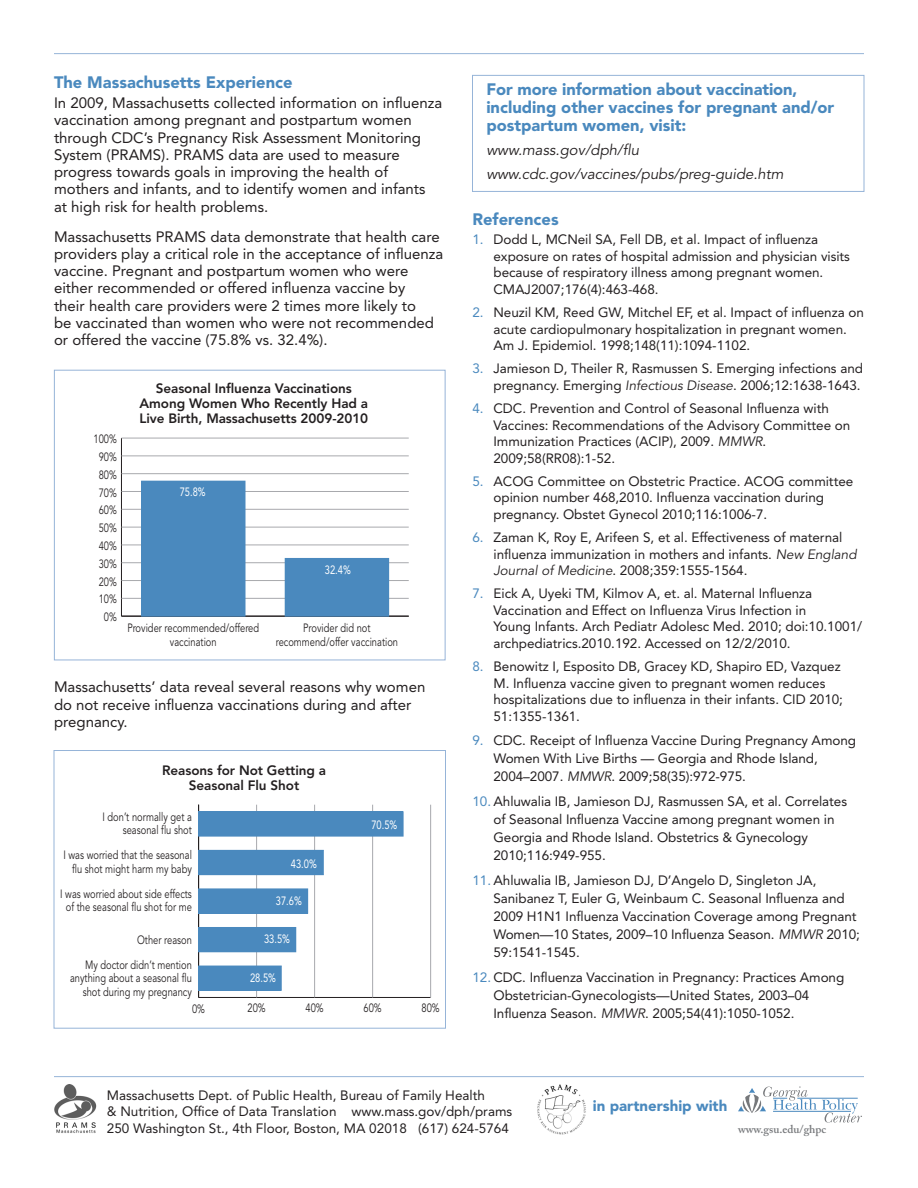
<style>
.page{position:relative;width:918px;height:1188px;background:#fff}
.page>*{position:absolute;margin:0;border:0;box-sizing:border-box;transform-origin:0 0}
.Head_3{font:900 16.5px/18px "Avenir";color:#4a89be}
.Body{font:15px/17.2px "Avenir";color:#231f20}
.Body-2{font:italic 15px "Avenir";letter-spacing:-.005em;color:#231f20}
.t1{font:900 15px "Avenir";color:#4a89be}
.t2{font:13.5px/16.5px "Avenir";letter-spacing:-.005em;color:#231f20}
.t3{font:800 13.5px/15px "Avenir";letter-spacing:-.005em;color:#231f20;text-align:center}
.t4{font:12px/13.5px "Avenir";color:#231f20;text-align:right;scale:.78 1}
.t5{font:12px "Avenir";color:#fff;scale:.78 1}
.t6{font:600 11.4px "Adobe Caslon";color:#76787b}
.s1{color:#4a89be}
.s2{font-style:italic}
</style>
<div class="page">
<hr style="left:54px;top:53px;width:810px;height:1px;background:#96b4d8">
<hr style="left:54px;top:1076px;width:810px;height:1px;background:#96b4d8">
<hr style="left:199px;top:997px;width:232px;height:1px;background:#231f20">
<hr style="left:256px;top:805px;width:1px;height:192px;background:#a8a9ad">
<hr style="left:314px;top:805px;width:1px;height:192px;background:#a8a9ad">
<hr style="left:372px;top:805px;width:1px;height:192px;background:#a8a9ad">
<hr style="left:430px;top:805px;width:1px;height:192px;background:#a8a9ad">
<hr style="left:198px;top:805px;width:1px;height:192px;background:#231f20">
<div style="left:199px;top:812px;width:204px;height:24px;background:#4a89be"></div>
<div style="left:198px;top:811px;width:205px;height:25px;border:1px solid #4a89be"></div>
<div style="left:199px;top:850px;width:124px;height:25px;background:#4a89be"></div>
<div style="left:199px;top:889px;width:109px;height:24px;background:#4a89be"></div>
<div style="left:198px;top:889px;width:110px;height:25px;border:1px solid #4a89be"></div>
<div style="left:199px;top:927px;width:97px;height:25px;background:#4a89be"></div>
<div style="left:199px;top:966px;width:82px;height:24px;background:#4a89be"></div>
<div style="left:198px;top:966px;width:84px;height:25px;border:1px solid #4a89be"></div>
<div style="left:54px;top:750px;width:392px;height:279px;border:1px solid #96b4d8"></div>
<hr style="left:121px;top:438px;width:1px;height:178px;background:#231f20">
<hr style="left:121px;top:616px;width:288px;height:1px;background:#231f20">
<hr style="left:121px;top:598px;width:288px;height:1px;background:#a8a9ad">
<hr style="left:121px;top:580px;width:288px;height:1px;background:#a8a9ad">
<hr style="left:121px;top:562px;width:288px;height:1px;background:#a8a9ad">
<hr style="left:121px;top:545px;width:288px;height:1px;background:#a8a9ad">
<hr style="left:121px;top:527px;width:288px;height:1px;background:#a8a9ad">
<hr style="left:121px;top:509px;width:288px;height:1px;background:#a8a9ad">
<hr style="left:121px;top:491px;width:288px;height:1px;background:#a8a9ad">
<hr style="left:121px;top:473px;width:288px;height:1px;background:#a8a9ad">
<hr style="left:121px;top:456px;width:288px;height:1px;background:#a8a9ad">
<hr style="left:121px;top:438px;width:288px;height:1px;background:#a8a9ad">
<div style="left:142px;top:481px;width:103px;height:135px;background:#4a89be"></div>
<div style="left:141px;top:481px;width:104px;height:136px;border:1px solid #4a89be"></div>
<div style="left:285px;top:558px;width:104px;height:58px;background:#4a89be"></div>
<div style="left:285px;top:558px;width:104px;height:59px;border:1px solid #4a89be"></div>
<div style="left:54px;top:370px;width:392px;height:290px;border:1px solid #96b4d8"></div>
<svg style="left:738px;top:1086px;width:124px;height:37px"></svg>
<img style="left:537px;top:1084px;width:49px;height:51px">
<img style="left:54px;top:1084px;width:43px;height:49px">
<div style="left:472px;top:75px;width:392px;height:117px;border:1px solid #96b4d8"></div>
<p class="Head_3" style="left:54px;top:73px;width:240px">The Massachusetts Experience</p>
<p class="Body" style="left:54px;top:94px;width:390px">In 2009, Massachusetts collected information on influenza vaccination among pregnant and postpartum women through CDC’s Pregnancy Risk Assessment Monitoring System (PRAMS). PRAMS data are used to measure progress towards goals in improving the health of mothers and infants, and to identify women and infants at high risk for health problems.</p>
<p class="Body" style="left:54px;top:228px;width:391px">Massachusetts PRAMS data demonstrate that health care providers play a critical role in the acceptance of influenza vaccine. Pregnant and postpartum women who were either recommended or offered influenza vaccine by<br>their health care providers were 2 times more likely to<br>be vaccinated than women who were not recommended or offered the vaccine (75.8% vs. 32.4%).</p>
<p class="t4" style="left:94px;top:433px;width:32px">100%</p>
<p class="t4" style="left:99px;top:450px;width:25px">90%</p>
<p class="t4" style="left:99px;top:468px;width:25px">80%</p>
<p class="t4" style="left:99px;top:486px;width:25px">70%</p>
<p class="t4" style="left:99px;top:504px;width:25px">60%</p>
<p class="t4" style="left:99px;top:522px;width:25px">50%</p>
<p class="t4" style="left:99px;top:539px;width:25px">40%</p>
<p class="t4" style="left:99px;top:557px;width:25px">30%</p>
<p class="t4" style="left:99px;top:575px;width:25px">20%</p>
<p class="t4" style="left:99px;top:593px;width:25px">10%</p>
<p class="t4" style="left:104px;top:611px;width:18px">0%</p>
<p class="t3" style="left:139px;top:381px;width:230px">Seasonal Influenza Vaccinations<br>Among Women Who Recently Had a<br>Live Birth, Massachusetts 2009-2010</p>
<p class="t5" style="left:180px;top:485px;width:35px">75.8%</p>
<p class="t5" style="left:325px;top:563px;width:35px">32.4%</p>
<p class="t4" style="left:127px;top:622px;width:171px;text-align:center">Provider recommended/offered vaccination</p>
<p class="t4" style="left:276px;top:622px;width:158px;text-align:center">Provider did not recommend/offer vaccination</p>
<p class="Body" style="left:54px;top:679px;width:373px">Massachusetts’ data reveal several reasons why women do not receive influenza vaccinations during and after pregnancy.</p>
<p class="t3" style="left:162px;top:762px;width:166px">Reasons for Not Getting a<br>Seasonal Flu Shot</p>
<p class="t4" style="left:102px;top:810px;width:116px">I don’t normally get a seasonal flu shot</p>
<p class="t4" style="left:63px;top:849px;width:166px">I was worried that the seasonal flu shot might harm my baby</p>
<p class="t4" style="left:60px;top:887px;width:170px;text-align:center">I was worried about side effects of the seasonal flu shot for me</p>
<p class="t4" style="left:137px;top:933px;width:72px">Other reason</p>
<p class="t4" style="left:70px;top:958px;width:158px">My doctor didn’t mention anything about a seasonal flu shot during my pregnancy</p>
<p class="t5" style="left:291px;top:856px;width:35px">43.0%</p>
<p class="t5" style="left:276px;top:894px;width:35px">37.6%</p>
<p class="t5" style="left:264px;top:932px;width:35px">33.5%</p>
<p class="t5" style="left:250px;top:971px;width:35px">28.5%</p>
<p class="t5" style="left:371px;top:818px;width:35px">70.5%</p>
<p class="t4" style="left:192px;top:1003px;width:18px">0%</p>
<p class="t4" style="left:247px;top:1001px;width:25px">20%</p>
<p class="t4" style="left:306px;top:1001px;width:25px">40%</p>
<p class="t4" style="left:364px;top:1001px;width:25px">60%</p>
<p class="t4" style="left:422px;top:1001px;width:25px">80%</p>
<p class="Head_3" style="left:486px;top:80px;width:350px">For more information about vaccination, including other vaccines for pregnant and/or postpartum women, visit:</p>
<p class="Body-2" style="left:486px;top:141px;width:154px">www.mass.gov/dph/flu</p>
<p class="Body-2" style="left:486px;top:165px;width:299px">www.cdc.gov/vaccines/pubs/preg-guide.htm</p>
<p class="Head_3" style="left:472px;top:210px;width:88px">References</p>
<p class="t2" style="left:494px;top:231px;width:358px;text-indent:-21px"><span class="s1">1.</span> Dodd L, MCNeil SA, Fell DB, et al. Impact of influenza exposure on rates of hospital admission and physician visits because of respiratory illness among pregnant women.<br>CMAJ2007;176(4):463-468.</p>
<p class="t2" style="left:494px;top:304px;width:372px;text-indent:-21px"><span class="s1">2.</span> Neuzil KM, Reed GW, Mitchel EF, et al. Impact of influenza on acute cardiopulmonary hospitalization in pregnant women.<br>Am J. Epidemiol. 1998;148(11):1094-1102.</p>
<p class="t2" style="left:472px;top:360px;width:392px;text-align:right"><span class="s1">3.</span> Jamieson D, Theiler R, Rasmussen S. Emerging infections and pregnancy. Emerging <span class="s2">Infectious Disease</span>. 2006;12:1638-1643.</p>
<p class="t2" style="left:494px;top:400px;width:358px;text-indent:-21px"><span class="s1">4.</span> CDC. Prevention and Control of Seasonal Influenza with Vaccines: Recommendations of the Advisory Committee on Immunization Practices (ACIP), 2009. <span class="s2">MMWR</span>.<br>2009;58(RR08):1-52.</p>
<p class="t2" style="left:494px;top:473px;width:361px;text-indent:-21px"><span class="s1">5.</span> ACOG Committee on Obstetric Practice. ACOG committee opinion number 468,2010. Influenza vaccination during pregnancy. Obstet Gynecol 2010;116:1006-7.</p>
<p class="t2" style="left:494px;top:529px;width:365px;text-indent:-21px"><span class="s1">6.</span> Zaman K, Roy E, Arifeen S, et al. Effectiveness of maternal influenza immunization in mothers and infants. <span class="s2">New England<br>Journal of Medicine</span>. 2008;359:1555-1564.</p>
<p class="t2" style="left:494px;top:585px;width:370px;text-indent:-21px"><span class="s1">7.</span> Eick A, Uyeki TM, Kilmov A, et. al. Maternal Influenza Vaccination and Effect on Influenza Virus Infection in<br>Young Infants. Arch Pediatr Adolesc Med. 2010; doi:10.1001/ archpediatrics.2010.192. Accessed on 12/2/2010.</p>
<p class="t2" style="left:494px;top:658px;width:351px;text-indent:-21px"><span class="s1">8.</span> Benowitz I, Esposito DB, Gracey KD, Shapiro ED, Vazquez M. Influenza vaccine given to pregnant women reduces hospitalizations due to influenza in their infants. CID 2010; 51:1355-1361.</p>
<p class="t2" style="left:494px;top:732px;width:364px;line-height:18px;text-indent:-21px"><span class="s1">9.</span> CDC. Receipt of Influenza Vaccine During Pregnancy Among<br>Women With Live Births — Georgia and Rhode Island,<br>2004–2007. <span class="s2">MMWR</span>. 2009;58(35):972-975.</p>
<p class="t2" style="left:494px;top:792px;width:355px;line-height:18px;text-indent:-21px"><span class="s1">10.</span> Ahluwalia IB, Jamieson DJ, Rasmussen SA, et al. Correlates of Seasonal Influenza Vaccine among pregnant women in Georgia and Rhode Island. Obstetrics &amp; Gynecology 2010;116:949-955.</p>
<p class="t2" style="left:494px;top:871px;width:368px;line-height:18px;text-indent:-21px"><span class="s1">11.</span> Ahluwalia IB, Jamieson DJ, D’Angelo D, Singleton JA, Sanibanez T, Euler G, Weinbaum C. Seasonal Influenza and 2009 H1N1 Influenza Vaccination Coverage among Pregnant Women—10 States, 2009–10 Influenza Season. <span class="s2">MMWR</span> 2010; 59:1541-1545.</p>
<p class="t2" style="left:494px;top:968px;width:352px;line-height:18px;text-indent:-21px"><span class="s1">12.</span> CDC. Influenza Vaccination in Pregnancy: Practices Among<br>Obstetrician-Gynecologists—United States, 2003–04<br>Influenza Season. <span class="s2">MMWR</span>. 2005;54(41):1050-1052.</p>
<p class="t2" style="left:107px;top:1087px;width:407px">Massachusetts Dept. of Public Health, Bureau of Family Health<br>&amp; Nutrition, Office of Data Translation www.mass.gov/dph/prams</p>
<p class="t2" style="left:107px;top:1120px;width:404px">250 Washington St., 4th Floor, Boston, MA 02018 (617) 624-5764</p>
<p class="t1" style="left:593px;top:1097px;width:136px">in partnership with</p>
<p class="t6" style="left:738px;top:1123px;width:90px">www.gsu.edu/ghpc</p>
</div>
